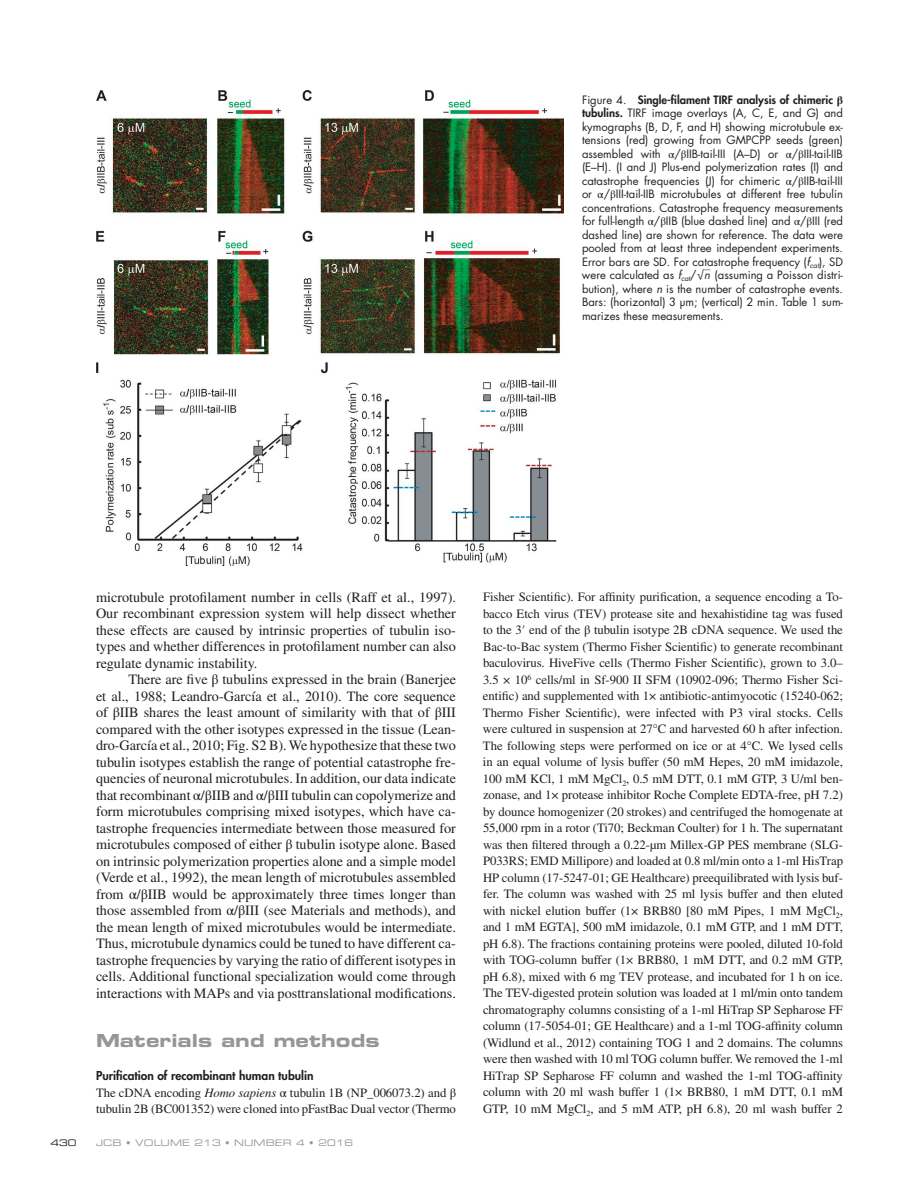
<style>
.page{position:relative;width:918px;height:1188px;background:#fff}
.page>*{position:absolute;margin:0;border:0;box-sizing:border-box;transform-origin:0 0}
.t1{font:18px "Eurostile LT Std Bold Ex 2";letter-spacing:.005em;color:#949698}
.t2{font:14.25px/16.5px "Times LT Std";color:#231f20;text-align:justify}
.t3{font:12.75px/16.5px "Times LT Std";letter-spacing:-.005em;color:#231f20}
.t4{font:800 12px "Futura Std";color:#231f20}
.t5{font:11.25px/13.5px "Futura Std";color:#231f20;text-align:justify}
.t6{font:9px "Eurostile LT Std Ex 2";letter-spacing:.01em;color:#949698}
.t7{font:9px "Eurostile LT Std Ex 2";color:#231f20}
.t8{font:9px "Futura Std";color:#231f20;scale:.75 1}
.s1{font-weight:800}
.s2{font-family:"STIX General";font-weight:700}
.s3{font-family:"STIX General"}
.s4{font-style:italic}
.s5{font-size:9.75px}
</style>
<div class="page">
<img style="left:96px;top:90px;width:468px;height:476px">
<p class="t5" style="left:582px;top:93px;width:263px">Figure 4. <span class="s1">Single-filament TIRF analysis of chimeric</span> <span class="s2">β </span><span class="s1">tubulins.</span> TIRF image overlays (A, C, E, and G) and kymographs (B, D, F, and H) showing microtubule ex&shy;tensions (red) growing from GMPCPP seeds (green) assembled with <span class="s3">α</span>/<span class="s3">β</span>IIB-tail-III (A–D) or <span class="s3">α</span>/<span class="s3">β</span>III-tail-IIB (E–H). (I and J) Plus-end polymerization rates (I) and catastrophe frequencies (J) for chimeric <span class="s3">α</span>/<span class="s3">β</span>IIB-tail-III or <span class="s3">α</span>/<span class="s3">β</span>III-tail-IIB microtubules at different free tubulin concentrations. Catastrophe frequency measurements for full-length <span class="s3">α</span>/<span class="s3">β</span>IIB (blue dashed line) and <span class="s3">α</span>/<span class="s3">β</span>III (red dashed line) are shown for reference. The data were pooled from at least three independent experiments.<br>Error bars are SD. For catastrophe frequency (<span class="s4">f</span><sub>cat</sub>), SD were calculated as <span class="s4">f</span><sub>cat</sub>/<span class="s5">√</span><span class="s4">n</span> (assuming a Poisson distri-</p>
<p class="t8" style="left:704px;top:259px;width:10px">__</p>
<p class="t5" style="left:582px;top:282px;width:263px">bution), where <span class="s4">n</span> is the number of catastrophe events.<br>Bars: (horizontal) 3 µm; (vertical) 2 min. Table 1 sum&shy;marizes these measurements.</p>
<p class="t2" style="left:96px;top:588px;width:362px">microtubule protofilament number in cells (Raff et al., 1997).<br>Our recombinant expression system will help dissect whether these effects are caused by intrinsic properties of tubulin iso&shy;types and whether differences in protofilament number can also regulate dynamic instability.</p>
<p class="t2" style="left:96px;top:671px;width:362px;text-indent:32px">There are five <span class="s3">β</span> tubulins expressed in the brain (Banerjee et al., 1988; Leandro-García et al., 2010). The core sequence of <span class="s3">β</span>IIB shares the least amount of similarity with that of <span class="s3">β</span>III compared with the other isotypes expressed in the tissue (Lean&shy;dro-García et al., 2010; Fig. S2 B). We hypothesize that these two tubulin isotypes establish the range of potential catastrophe fre&shy;quencies of neuronal microtubules. In addition, our data indicate that recombinant <span class="s3">α</span>/<span class="s3">β</span>IIB and <span class="s3">α</span>/<span class="s3">β</span>III tubulin can copolymerize and form microtubules comprising mixed isotypes, which have ca&shy;tastrophe frequencies intermediate between those measured for microtubules composed of either <span class="s3">β</span> tubulin isotype alone. Based on intrinsic polymerization properties alone and a simple model (Verde et al., 1992), the mean length of microtubules assembled from <span class="s3">α</span>/<span class="s3">β</span>IIB would be approximately three times longer than those assembled from <span class="s3">α</span>/<span class="s3">β</span>III (see Materials and methods), and the mean length of mixed microtubules would be intermediate.<br>Thus, microtubule dynamics could be tuned to have different ca&shy;tastrophe frequencies by varying the ratio of different isotypes in cells. Additional functional specialization would come through interactions with MAPs and via posttranslational modifications.</p>
<h1 class="t1" style="left:96px;top:1028px;width:285px">Materials and methods</h1>
<p class="t4" style="left:96px;top:1068px;width:219px">Purification of recombinant human tubulin</p>
<p class="t3" style="left:96px;top:1084px;width:362px">The cDNA encoding <span class="s4">Homo sapiens</span> <span class="s3">α</span> tubulin 1B (NP_006073.2) and <span class="s3">β </span>tubulin 2B (BC001352) were cloned into pFastBac Dual vector (Thermo</p>
<p class="t7" style="left:50px;top:1136px;width:28px">430</p>
<p class="t6" style="left:96px;top:1136px;width:259px">JCB • VOLUME 213 • NUMBER 4 • 2016</p>
<p class="t3" style="left:483px;top:589px;width:362px;text-align:justify">Fisher Scientific). For affinity purification, a sequence encoding a To&shy;bacco Etch virus (TEV) protease site and hexahistidine tag was fused to the 3<span class="s3">′</span> end of the <span class="s3">β</span> tubulin isotype 2B cDNA sequence. We used the Bac-to-Bac system (Thermo Fisher Scientific) to generate recombinant baculovirus. HiveFive cells (Thermo Fisher Scientific), grown to 3.0– 3.5 × 10<sup>6</sup> cells/ml in Sf-900 II SFM (10902-096; Thermo Fisher Sci&shy;entific) and supplemented with 1× antibiotic-antimyocotic (15240-062; Thermo Fisher Scientific), were infected with P3 viral stocks. Cells were cultured in suspension at 27°C and harvested 60 h after infection.<br>The following steps were performed on ice or at 4°C. We lysed cells in an equal volume of lysis buffer (50 mM Hepes, 20 mM imidazole, 100 mM KCl, 1 mM MgCl<sub>2</sub>, 0.5 mM DTT, 0.1 mM GTP, 3 U/ml ben&shy;zonase, and 1× protease inhibitor Roche Complete EDTA-free, pH 7.2) by dounce homogenizer (20 strokes) and centrifuged the homogenate at 55,000 rpm in a rotor (Ti70; Beckman Coulter) for 1 h. The supernatant was then filtered through a 0.22-µm Millex-GP PES membrane (SLG-P033RS; EMD Millipore) and loaded at 0.8 ml/min onto a 1-ml HisTrap HP column (17-5247-01; GE Healthcare) preequilibrated with lysis buf&shy;fer. The column was washed with 25 ml lysis buffer and then eluted with nickel elution buffer (1× BRB80 [80 mM Pipes, 1 mM MgCl<sub>2</sub>, and 1 mM EGTA], 500 mM imidazole, 0.1 mM GTP, and 1 mM DTT, pH 6.8). The fractions containing proteins were pooled, diluted 10-fold with TOG-column buffer (1× BRB80, 1 mM DTT, and 0.2 mM GTP, pH 6.8), mixed with 6 mg TEV protease, and incubated for 1 h on ice.<br>The TEV-digested protein solution was loaded at 1 ml/min onto tandem chromatography columns consisting of a 1-ml HiTrap SP Sepharose FF column (17-5054-01; GE Healthcare) and a 1-ml TOG-affinity column (Widlund et al., 2012) containing TOG 1 and 2 domains. The columns were then washed with 10 ml TOG column buffer. We removed the 1-ml HiTrap SP Sepharose FF column and washed the 1-ml TOG-affinity column with 20 ml wash buffer 1 (1× BRB80, 1 mM DTT, 0.1 mM GTP, 10 mM MgCl<sub>2</sub>, and 5 mM ATP, pH 6.8), 20 ml wash buffer 2</p>
</div>
